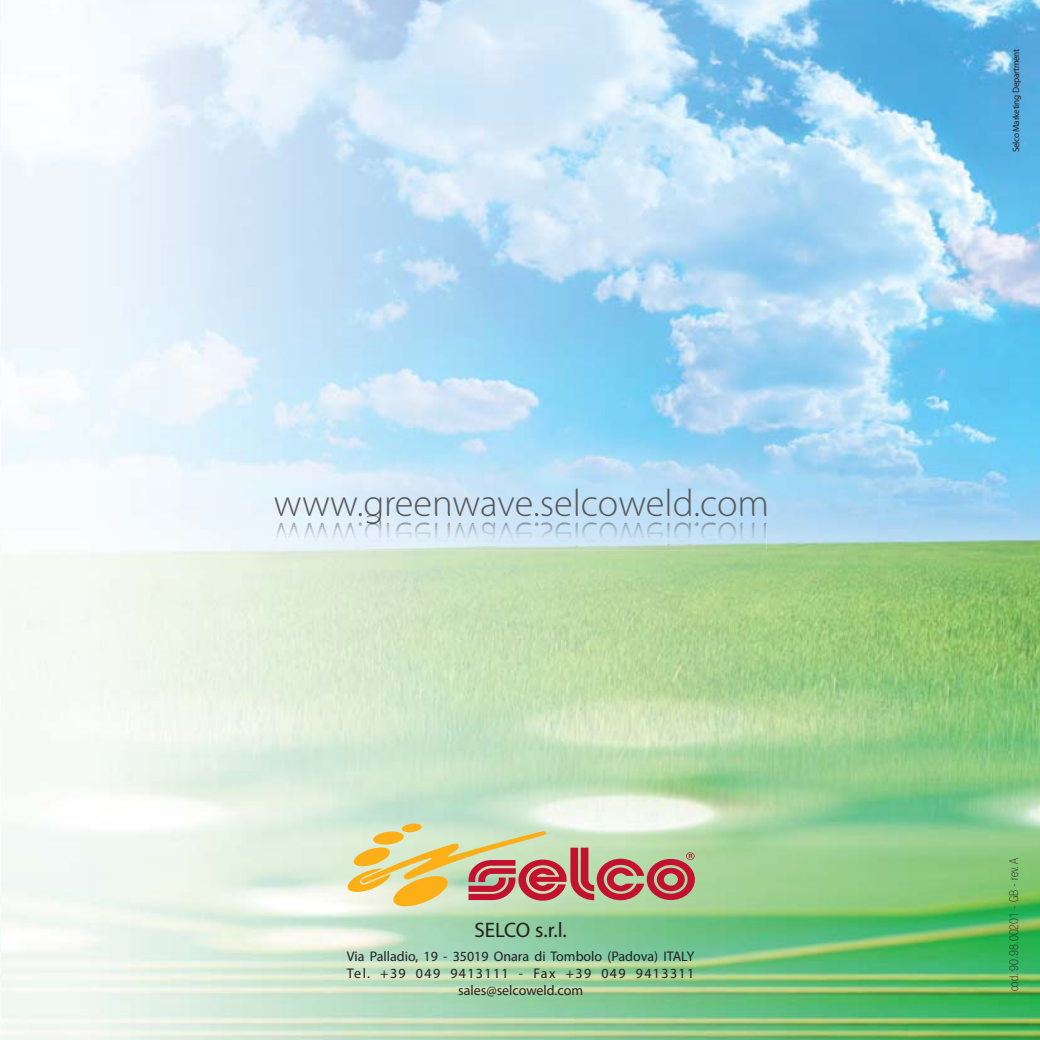
<style>
.page{position:relative;width:1040px;height:1040px;background:#fff}
.page>*{position:absolute;margin:0;border:0;box-sizing:border-box;transform-origin:0 0}
.t1{font:300 38.5px "Myriad Pro";color:#454546}
.t2{font:21px "Myriad Pro";letter-spacing:-.01em;color:#231f20}
.t3{font:14px/16.8px "Myriad Pro";color:#231f20;text-align:center}
.t4{font:100 condensed 12.25px "Helvetica Neue LT Std";color:#231f20}
.t5{font:9.1px "Myriad Pro";letter-spacing:-.03em;color:#231f20}
.s1{color:#9ba5ad}
</style>
<div class="page">
<img style="left:0;top:0;width:1040px;height:1040px">
<img style="left:275px;top:524px;width:28px;height:26px">
<div style="left:280px;top:515px;width:252px;height:9px;background:#e8f3fd"></div>
<svg style="left:346px;top:823px;width:349px;height:85px;background:#cfb690"></svg>
<svg style="left:303px;top:515px;width:463px;height:35px;background:#cee4ef"></svg>
<h1 class="t1" style="left:274px;top:488px;width:497px"><span class="s1">w</span>www.greenwave.selcoweld.com</h1>
<h2 class="t2" style="left:474px;top:922px;width:94px">SELCO s.r.l.</h2>
<p class="t3" style="left:347px;top:949px;width:349px">Via Palladio, 19 - 35019 Onara di Tombolo (Padova) ITALY<br>Tel. +39 049 9413111 - Fax +39 049 9413311 sales@selcoweld.com</p>
<p class="t5" style="left:1013px;top:152px;width:105px;rotate:-90deg">Selco Marketing Department</p>
<p class="t4" style="left:1009px;top:991px;width:135px;rotate:-90deg">cod. 90.98.00201 - GB - rev. A</p>
</div>
